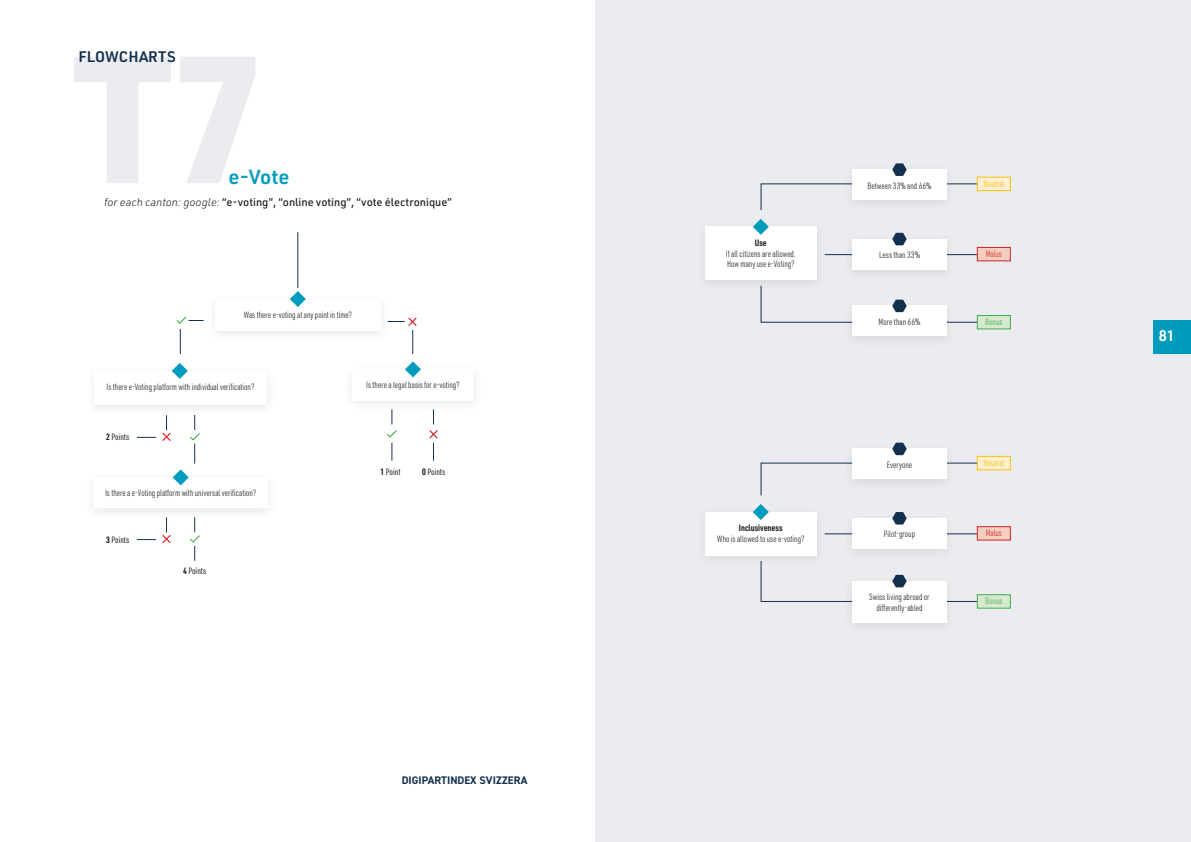
<style>
.page{position:relative;width:1191px;height:842px;background:#fff}
.page>*{position:absolute;margin:0;border:0;box-sizing:border-box;transform-origin:0 0}
.t1{font:600 20px "URWDIN";color:#009cbd}
.t2{font:600 15px "URWDIN";color:#13314e}
.t3{font:600 15px "URWDIN";color:#fff}
.t4{font:500 11px "URWDIN";color:#231f20}
.t5{font:700 11px "DIN2014";color:#13314e}
.t6{font:300 9px/10.8px "URWDIN Cond";color:#231f20;text-align:center}
.t7{font:9px "URWDIN Cond";color:#231f20}
.t8{font:300 9px "URWDIN Cond";color:#fdc011}
.t9{font:300 9px "URWDIN Cond";color:#d1232a}
.t10{font:300 9px "URWDIN Cond";color:#40ae49}
.s1{font-weight:300;font-style:italic}
.s2{font-weight:700}
</style>
<div class="page">
<div style="left:596px;top:1px;width:595px;height:841px;background:#ebecef"></div>
<div style="left:695px;top:220px;width:131px;height:72px;background:#e7e8eb"></div>
<div style="left:705px;top:227px;width:111px;height:53px;background:#fff"></div>
<div style="left:852px;top:170px;width:94px;height:30px;background:#fff"></div>
<div style="left:842px;top:232px;width:114px;height:49px;background:#231f20;opacity:.1"></div>
<div style="left:852px;top:239px;width:94px;height:30px;background:#fff"></div>
<div style="left:852px;top:306px;width:94px;height:30px;background:#fff"></div>
<svg style="left:753px;top:219px;width:16px;height:16px"></svg>
<svg style="left:760px;top:285px;width:92px;height:38px"></svg>
<hr style="left:947px;top:322px;width:30px;height:1px;background:#13314e">
<svg style="left:760px;top:183px;width:92px;height:28px"></svg>
<hr style="left:947px;top:184px;width:30px;height:1px;background:#13314e">
<svg style="left:824px;top:254px;width:28px;height:1px"></svg>
<hr style="left:947px;top:254px;width:30px;height:1px;background:#13314e">
<svg style="left:892px;top:163px;width:14px;height:13px"></svg>
<svg style="left:892px;top:233px;width:14px;height:12px"></svg>
<svg style="left:892px;top:300px;width:14px;height:12px"></svg>
<div style="left:977px;top:177px;width:33px;height:14px;background:#fef0d0;border:1px solid #fdc011"></div>
<div style="left:977px;top:247px;width:33px;height:14px;background:#f4cfc0;border:1px solid #d1232a"></div>
<div style="left:977px;top:315px;width:33px;height:14px;background:#d8e9d2;border:1px solid #40ae49"></div>
<div style="left:695px;top:505px;width:131px;height:63px;background:#231f20;opacity:.1"></div>
<div style="left:705px;top:512px;width:111px;height:43px;background:#fff"></div>
<div style="left:842px;top:442px;width:114px;height:49px;background:#231f20;opacity:.1"></div>
<div style="left:852px;top:449px;width:94px;height:30px;background:#fff"></div>
<div style="left:842px;top:512px;width:114px;height:48px;background:#231f20;opacity:.1"></div>
<div style="left:852px;top:518px;width:94px;height:30px;background:#fff"></div>
<div style="left:842px;top:574px;width:114px;height:60px;background:#231f20;opacity:.1"></div>
<div style="left:852px;top:581px;width:94px;height:41px;background:#fff"></div>
<svg style="left:753px;top:504px;width:16px;height:16px"></svg>
<svg style="left:760px;top:560px;width:92px;height:42px"></svg>
<hr style="left:947px;top:601px;width:30px;height:1px;background:#13314e">
<svg style="left:760px;top:463px;width:92px;height:33px"></svg>
<hr style="left:947px;top:463px;width:30px;height:1px;background:#13314e">
<svg style="left:824px;top:534px;width:28px;height:1px"></svg>
<hr style="left:947px;top:534px;width:30px;height:1px;background:#13314e">
<svg style="left:892px;top:443px;width:14px;height:12px"></svg>
<svg style="left:892px;top:512px;width:14px;height:13px"></svg>
<svg style="left:892px;top:575px;width:14px;height:12px"></svg>
<div style="left:977px;top:456px;width:33px;height:14px;background:#fef0d0;border:1px solid #fdc011"></div>
<div style="left:977px;top:526px;width:33px;height:14px;background:#f4cfc0;border:1px solid #d1232a"></div>
<div style="left:977px;top:594px;width:33px;height:14px;background:#d8e9d2;border:1px solid #40ae49"></div>
<div style="left:84px;top:471px;width:193px;height:50px;background:#fbfbfb"></div>
<div style="left:93px;top:477px;width:175px;height:31px;background:#fff"></div>
<svg style="left:290px;top:291px;width:16px;height:16px"></svg>
<hr style="left:297px;top:232px;width:1px;height:56px;background:#13314e">
<svg style="left:137px;top:539px;width:19px;height:1px"></svg>
<svg style="left:137px;top:437px;width:19px;height:1px"></svg>
<svg style="left:162px;top:517px;width:9px;height:26px"></svg>
<svg style="left:190px;top:517px;width:10px;height:44px"></svg>
<svg style="left:162px;top:417px;width:38px;height:68px"></svg>
<div style="left:342px;top:363px;width:141px;height:50px;background:#fbfbfb"></div>
<div style="left:352px;top:369px;width:122px;height:32px;background:#fff"></div>
<svg style="left:172px;top:363px;width:16px;height:16px"></svg>
<svg style="left:405px;top:361px;width:16px;height:16px"></svg>
<svg style="left:177px;top:316px;width:27px;height:38px"></svg>
<svg style="left:388px;top:318px;width:29px;height:36px"></svg>
<svg style="left:387px;top:430px;width:10px;height:31px"></svg>
<svg style="left:433px;top:409px;width:1px;height:15px"></svg>
<svg style="left:392px;top:409px;width:1px;height:15px"></svg>
<svg style="left:429px;top:430px;width:9px;height:31px"></svg>
<div style="left:1153px;top:320px;width:38px;height:33px;background:#009cbd"></div>
<p class="t2" style="left:79px;top:46px;width:99px">FLOWCHARTS</p>
<p class="t1" style="left:229px;top:163px;width:62px">e-Vote</p>
<p class="t4" style="left:104px;top:195px;width:349px"><span class="s1">for each canton: google:</span> “e-voting”, “online voting”, “vote électronique”</p>
<p class="t6" style="left:244px;top:309px;width:110px">Was there e-voting at any point in time?</p>
<p class="t6" style="left:107px;top:381px;width:149px">Is there e-Voting platform with individual verification?</p>
<p class="t6" style="left:366px;top:379px;width:95px">Is there a legal basis for e-voting?</p>
<p class="t7" style="left:106px;top:431px;width:25px"><span class="s2">2</span> Points</p>
<p class="t6" style="left:105px;top:487px;width:153px">Is there a e-Voting platform with universal verification?</p>
<p class="t7" style="left:106px;top:534px;width:25px"><span class="s2">3</span> Points</p>
<p class="t7" style="left:183px;top:565px;width:25px"><span class="s2">4</span> Points</p>
<p class="t7" style="left:380px;top:466px;width:21px"><span class="s2">1</span> Point</p>
<p class="t7" style="left:422px;top:466px;width:25px"><span class="s2">0</span> Points</p>
<p class="t5" style="left:402px;top:773px;width:127px">DIGIPARTINDEX SVIZZERA</p>
<p class="t6" style="left:726px;top:237px;width:71px"><span class="s2">Use<br></span>If all citizens are allowed.<br>How many use e-Voting?</p>
<p class="t6" style="left:717px;top:522px;width:89px"><span class="s2">Inclusiveness<br></span>Who is allowed to use e-voting?</p>
<p class="t6" style="left:867px;top:180px;width:65px">Between 33% and 66%</p>
<p class="t8" style="left:983px;top:178px;width:22px">Neutral</p>
<p class="t6" style="left:879px;top:249px;width:42px">Less than 33%</p>
<p class="t9" style="left:985px;top:248px;width:18px">Malus</p>
<p class="t6" style="left:878px;top:316px;width:43px">More than 66%</p>
<p class="t10" style="left:985px;top:316px;width:19px">Bonus</p>
<p class="t6" style="left:886px;top:459px;width:27px">Everyone</p>
<p class="t8" style="left:983px;top:457px;width:22px">Neutral</p>
<p class="t6" style="left:884px;top:528px;width:33px">Pilot-group</p>
<p class="t9" style="left:985px;top:527px;width:18px">Malus</p>
<p class="t6" style="left:869px;top:591px;width:62px">Swiss living abroad or differently-abled</p>
<p class="t10" style="left:985px;top:595px;width:19px">Bonus</p>
<h2 class="t3" style="left:1158px;top:326px;width:18px">81</h2>
</div>
